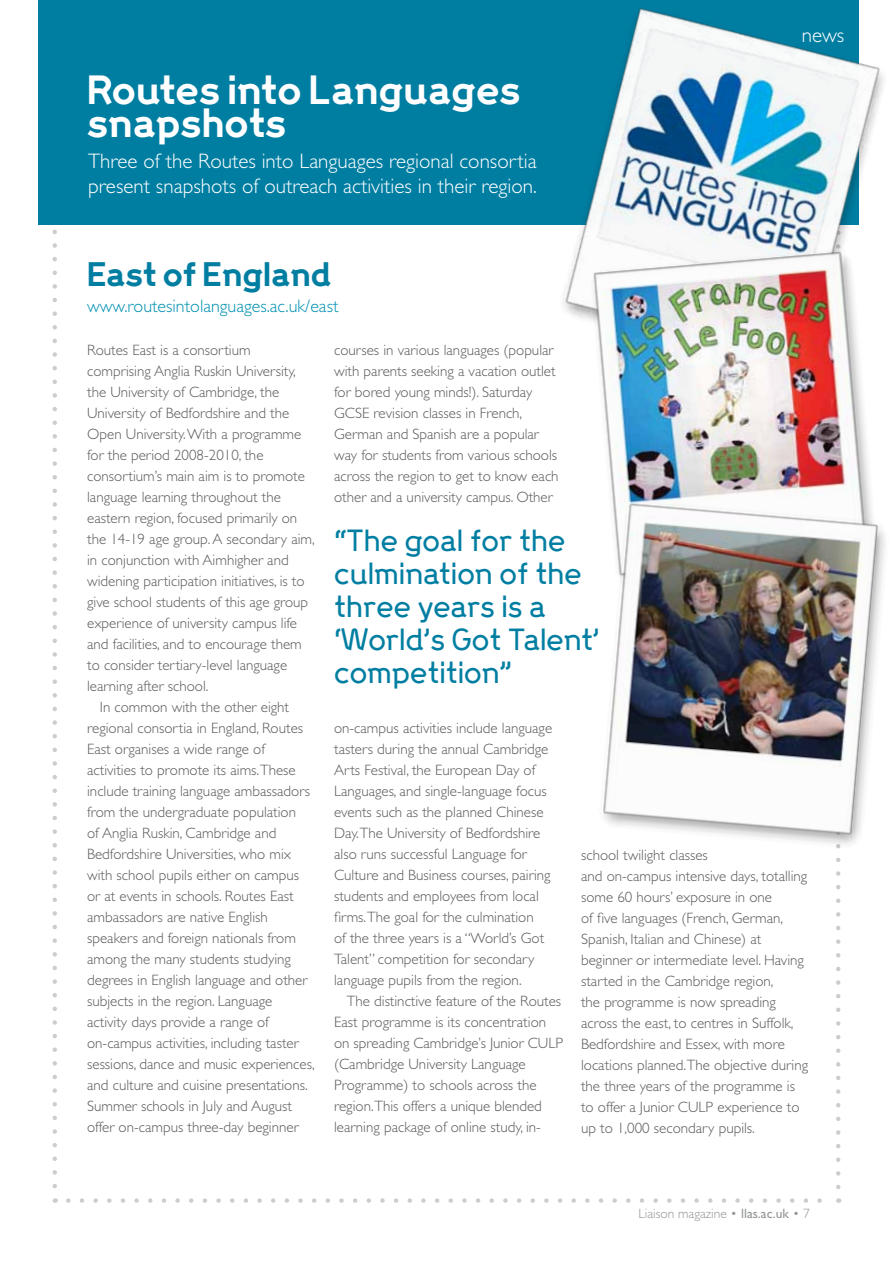
<style>
.page{position:relative;width:893px;height:1263px;background:#fff}
.page>*{position:absolute;margin:0;border:0;box-sizing:border-box;transform-origin:0 0}
.t1{font:700 36px/33px "Progress";color:#fff}
.t2{font:700 30px "Progress";color:#007ea2}
.t3{font:500 27px/33px "Progress";color:#007ea2}
.t4{font:300 21px/25.2px "Gill Sans Std";color:#fff}
.t5{font:300 18px "Gill Sans Std";color:#0091b1}
.t6{font:300 15px/21px "Gill Sans Std";color:#58595b}
.t7{font:300 13.5px "Gill Sans Std";color:#939598}
.s1{font-weight:400}
</style>
<div class="page">
<svg style="left:68px;top:1198px;width:754px;height:5px"></svg>
<svg style="left:52px;top:224px;width:5px;height:979px"></svg>
<svg style="left:836px;top:885px;width:4px;height:302px"></svg>
<div style="left:38px;top:0;width:821px;height:224px;background:#007ea2"></div>
<img style="left:550px;top:8px;width:334px;height:299px">
<img style="left:565px;top:231px;width:319px;height:261px">
<img style="left:603px;top:492px;width:282px;height:384px">
<p class="t1" style="left:87px;top:73px;width:435px">Routes into Languages snapshots</p>
<p class="t4" style="left:88px;top:149px;width:450px">Three of the Routes into Languages regional consortia present snapshots of outreach activities in their region.</p>
<p class="t2" style="left:87px;top:254px;width:246px">East of England</p>
<p class="t5" style="left:87px;top:295px;width:253px">www.routesintolanguages.ac.uk/east</p>
<p class="t4" style="left:802px;top:22px;width:44px">news</p>
<p class="t6" style="left:87px;top:340px;width:165px">Routes East is a consortium</p>
<p class="t6" style="left:87px;top:361px;width:210px">comprising Anglia Ruskin University,</p>
<p class="t6" style="left:87px;top:382px;width:194px">the University of Cambridge, the</p>
<p class="t6" style="left:87px;top:403px;width:204px">University of Bedfordshire and the</p>
<p class="t6" style="left:87px;top:424px;width:216px">Open University. With a programme</p>
<p class="t6" style="left:87px;top:445px;width:178px">for the period 2008-2010, the</p>
<p class="t6" style="left:87px;top:466px;width:219px">consortium’s main aim is to promote</p>
<p class="t6" style="left:87px;top:487px;width:195px">language learning throughout the</p>
<p class="t6" style="left:87px;top:508px;width:212px">eastern region, focused primarily on</p>
<p class="t6" style="left:87px;top:529px;width:229px">the 14-19 age group. A secondary aim,</p>
<p class="t6" style="left:87px;top:550px;width:203px">in conjunction with Aimhigher and</p>
<p class="t6" style="left:87px;top:571px;width:219px">widening participation initiatives, is to</p>
<p class="t6" style="left:87px;top:592px;width:223px">give school students of this age group</p>
<p class="t6" style="left:87px;top:613px;width:211px">experience of university campus life</p>
<p class="t6" style="left:87px;top:634px;width:216px">and facilities, and to encourage them</p>
<p class="t6" style="left:87px;top:655px;width:202px">to consider tertiary-level language</p>
<p class="t6" style="left:87px;top:676px;width:123px">learning after school.</p>
<p class="t6" style="left:100px;top:697px;width:191px">In common with the other eight</p>
<p class="t6" style="left:87px;top:718px;width:217px">regional consortia in England, Routes</p>
<p class="t6" style="left:87px;top:739px;width:179px">East organises a wide range of</p>
<p class="t6" style="left:87px;top:760px;width:210px">activities to promote its aims.These</p>
<p class="t6" style="left:87px;top:781px;width:225px">include training language ambassadors</p>
<p class="t6" style="left:87px;top:802px;width:210px">from the undergraduate population</p>
<p class="t6" style="left:87px;top:823px;width:191px">of Anglia Ruskin, Cambridge and</p>
<p class="t6" style="left:87px;top:844px;width:205px">Bedfordshire Universities, who mix</p>
<p class="t6" style="left:87px;top:865px;width:213px">with school pupils either on campus</p>
<p class="t6" style="left:87px;top:886px;width:208px">or at events in schools. Routes East</p>
<p class="t6" style="left:87px;top:907px;width:182px">ambassadors are native English</p>
<p class="t6" style="left:87px;top:928px;width:210px">speakers and foreign nationals from</p>
<p class="t6" style="left:87px;top:949px;width:205px">among the many students studying</p>
<p class="t6" style="left:87px;top:970px;width:222px">degrees in English language and other</p>
<p class="t6" style="left:87px;top:991px;width:187px">subjects in the region. Language</p>
<p class="t6" style="left:87px;top:1012px;width:183px">activity days provide a range of</p>
<p class="t6" style="left:87px;top:1033px;width:213px">on-campus activities, including taster</p>
<p class="t6" style="left:87px;top:1054px;width:229px">sessions, dance and music experiences,</p>
<p class="t6" style="left:87px;top:1075px;width:222px">and culture and cuisine presentations.</p>
<p class="t6" style="left:87px;top:1096px;width:206px">Summer schools in July and August</p>
<p class="t6" style="left:87px;top:1117px;width:213px">offer on-campus three-day beginner</p>
<p class="t6" style="left:334px;top:340px;width:226px">courses in various languages (popular with parents seeking a vacation outlet for bored young minds!). Saturday GCSE revision classes in French, German and Spanish are a popular way for students from various schools across the region to get to know each other and a university campus. Other</p>
<p class="t3" style="left:334px;top:524px;width:267px">“The goal for the culmination of the three years is a ‘World’s Got Talent’ competition”</p>
<p class="t6" style="left:334px;top:718px;width:220px">on-campus activities include language</p>
<p class="t6" style="left:334px;top:739px;width:216px">tasters during the annual Cambridge</p>
<p class="t6" style="left:334px;top:760px;width:203px">Arts Festival, the European Day of</p>
<p class="t6" style="left:334px;top:781px;width:214px">Languages, and single-language focus</p>
<p class="t6" style="left:334px;top:802px;width:211px">events such as the planned Chinese</p>
<p class="t6" style="left:334px;top:823px;width:208px">Day.The University of Bedfordshire</p>
<p class="t6" style="left:334px;top:844px;width:194px">also runs successful Language for</p>
<p class="t6" style="left:334px;top:865px;width:218px">Culture and Business courses, pairing</p>
<p class="t6" style="left:334px;top:886px;width:206px">students and employees from local</p>
<p class="t6" style="left:334px;top:907px;width:201px">firms.The goal for the culmination</p>
<p class="t6" style="left:334px;top:928px;width:212px">of the three years is a “World’s Got</p>
<p class="t6" style="left:334px;top:949px;width:202px">Talent” competition for secondary</p>
<p class="t6" style="left:334px;top:970px;width:189px">language pupils from the region.</p>
<p class="t6" style="left:347px;top:991px;width:216px">The distinctive feature of the Routes</p>
<p class="t6" style="left:334px;top:1012px;width:213px">East programme is its concentration</p>
<p class="t6" style="left:334px;top:1033px;width:230px">on spreading Cambridge’s Junior CULP</p>
<p class="t6" style="left:334px;top:1054px;width:193px">(Cambridge University Language</p>
<p class="t6" style="left:334px;top:1075px;width:204px">Programme) to schools across the</p>
<p class="t6" style="left:334px;top:1096px;width:209px">region.This offers a unique blended</p>
<p class="t6" style="left:334px;top:1117px;width:208px">learning package of online study, in-</p>
<p class="t6" style="left:581px;top:845px;width:229px">school twilight classes<br>and on-campus intensive days, totalling some 60 hours’ exposure in one<br>of five languages (French, German, Spanish, Italian and Chinese) at beginner or intermediate level. Having started in the Cambridge region,<br>the programme is now spreading across the east, to centres in Suffolk, Bedfordshire and Essex, with more locations planned.The objective during the three years of the programme is to offer a Junior CULP experience to up to 1,000 secondary pupils.</p>
<p class="t7" style="left:638px;top:1206px;width:173px">Liaison magazine • <span class="s1">llas.ac.uk</span> • 7</p>
</div>
